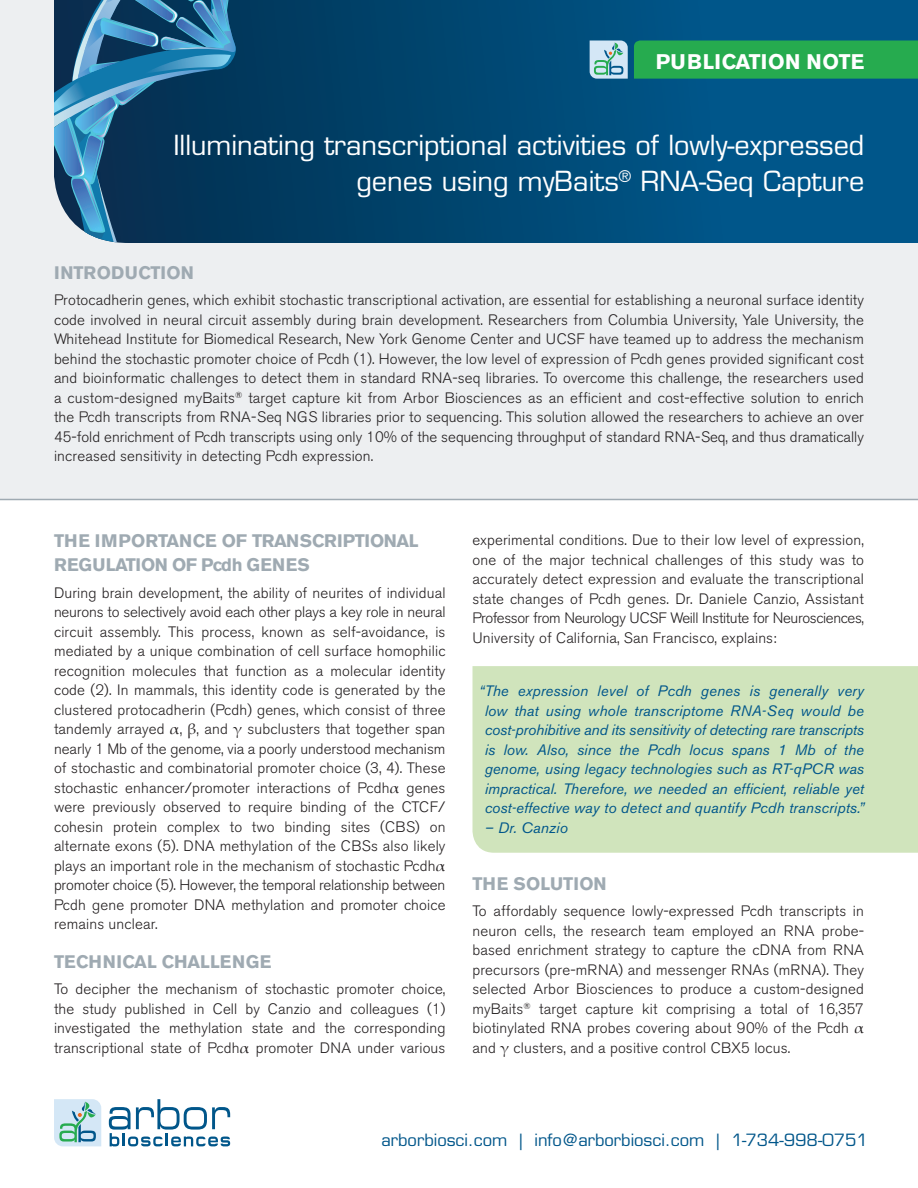
<style>
.page{position:relative;width:918px;height:1188px;background:#fff}
.page>*{position:absolute;margin:0;border:0;box-sizing:border-box;transform-origin:0 0}
.t1{font:27px/36px "Eurostile LT Std";color:#fff;text-align:right}
.t2{font:700 21px "Akzidenz Grotesk BE";letter-spacing:.01em;color:#fff}
.t3{font:700 18px/24px "Akzidenz Grotesk BE";color:#9faab2}
.t4{font:16.5px "Eurostile LT Std";color:#00568a}
.t5{font:300 15px/19.5px "Akzidenz Grotesk BE";letter-spacing:.01em;color:#231f20;text-align:justify}
.t6{font:italic 15px/19.5px "Akzidenz Grotesk BE";color:#00568a;text-align:center}
.s1{font-family:"Palatino";font-weight:400}
</style>
<div class="page">
<div style="left:472px;top:666px;width:446px;height:187px;background:#d0e4bc"></div>
<div style="left:0;top:0;width:918px;height:500px;background:#edeff1"></div>
<hr style="left:0;top:499px;width:918px;height:1px;background:#9faab2">
<svg style="left:504px;top:0;width:414px;height:243px;background:#005283"></svg>
<svg style="left:237px;top:0;width:267px;height:243px;background:#003f67"></svg>
<svg style="left:54px;top:0;width:183px;height:243px;background:#235b80"></svg>
<div style="left:634px;top:40px;width:284px;height:39px;background:#26ab4f"></div>
<svg style="left:590px;top:40px;width:38px;height:39px"></svg>
<svg style="left:109px;top:1099px;width:121px;height:47px"></svg>
<svg style="left:54px;top:1099px;width:47px;height:47px;background:#b0d4d9"></svg>
<p class="t2" style="left:656px;top:49px;width:210px">PUBLICATION NOTE</p>
<p class="t1" style="left:173px;top:128px;width:692px">Illuminating transcriptional activities of lowly-expressed genes using myBaits<sup>®</sup> RNA-Seq Capture</p>
<p class="t3" style="left:54px;top:261px;width:141px">INTRODUCTION</p>
<p class="t5" style="left:54px;top:291px;width:812px">Protocadherin genes, which exhibit stochastic transcriptional activation, are essential for establishing a neuronal surface identity code involved in neural circuit assembly during brain development. Researchers from Columbia University, Yale University, the Whitehead Institute for Biomedical Research, New York Genome Center and UCSF have teamed up to address the mechanism behind the stochastic promoter choice of Pcdh (1). However, the low level of expression of Pcdh genes provided significant cost and bioinformatic challenges to detect them in standard RNA-seq libraries. To overcome this challenge, the researchers used a custom-designed myBaits<sup>®</sup> target capture kit from Arbor Biosciences as an efficient and cost-effective solution to enrich the Pcdh transcripts from RNA-Seq NGS libraries prior to sequencing. This solution allowed the researchers to achieve an over 45-fold enrichment of Pcdh transcripts using only 10% of the sequencing throughput of standard RNA-Seq, and thus dramatically increased sensitivity in detecting Pcdh expression.</p>
<p class="t3" style="left:54px;top:529px;width:366px">THE IMPORTANCE OF TRANSCRIPTIONAL<br>REGULATION OF Pcdh GENES</p>
<p class="t5" style="left:54px;top:583px;width:393px">During brain development, the ability of neurites of individual neurons to selectively avoid each other plays a key role in neural circuit assembly. This process, known as self-avoidance, is mediated by a unique combination of cell surface homophilic recognition molecules that function as a molecular identity code (2). In mammals, this identity code is generated by the clustered protocadherin (Pcdh) genes, which consist of three tandemly arrayed <span class="s1">α</span>, <span class="s1">β</span>, and <span class="s1">γ</span> subclusters that together span nearly 1 Mb of the genome, via a poorly understood mechanism of stochastic and combinatorial promoter choice (3, 4). These stochastic enhancer/promoter interactions of Pcdh<span class="s1">α</span> genes were previously observed to require binding of the CTCF/ cohesin protein complex to two binding sites (CBS) on alternate exons (5). DNA methylation of the CBSs also likely plays an important role in the mechanism of stochastic Pcdh<span class="s1">α </span>promoter choice (5). However, the temporal relationship between Pcdh gene promoter DNA methylation and promoter choice remains unclear.</p>
<p class="t3" style="left:54px;top:950px;width:219px">TECHNICAL CHALLENGE</p>
<p class="t5" style="left:54px;top:980px;width:393px">To decipher the mechanism of stochastic promoter choice, the study published in Cell by Canzio and colleagues (1) investigated the methylation state and the corresponding transcriptional state of Pcdh<span class="s1">α</span> promoter DNA under various</p>
<p class="t5" style="left:472px;top:530px;width:393px">experimental conditions. Due to their low level of expression, one of the major technical challenges of this study was to accurately detect expression and evaluate the transcriptional state changes of Pcdh genes. Dr. Daniele Canzio, Assistant Professor from Neurology UCSF Weill Institute for Neurosciences, University of California, San Francisco, explains:</p>
<p class="t6" style="left:479px;top:681px;width:386px">“The expression level of Pcdh genes is generally very low that using whole transcriptome RNA-Seq would be cost-prohibitive and its sensitivity of detecting rare transcripts is low. Also, since the Pcdh locus spans 1 Mb of the genome, using legacy technologies such as RT-qPCR was impractical. Therefore, we needed an efficient, reliable yet cost-effective way to detect and quantify Pcdh transcripts.”</p>
<p class="t6" style="left:485px;top:818px;width:85px">– Dr. Canzio</p>
<p class="t3" style="left:472px;top:872px;width:136px">THE SOLUTION</p>
<p class="t5" style="left:472px;top:902px;width:393px">To affordably sequence lowly-expressed Pcdh transcripts in neuron cells, the research team employed an RNA probe&shy;based enrichment strategy to capture the cDNA from RNA precursors (pre-mRNA) and messenger RNAs (mRNA). They selected Arbor Biosciences to produce a custom-designed myBaits<sup>®</sup> target capture kit comprising a total of 16,357 biotinylated RNA probes covering about 90% of the Pcdh <span class="s1">α </span>and <span class="s1">γ</span> clusters, and a positive control CBX5 locus.</p>
<p class="t4" style="left:381px;top:1130px;width:488px">arborbiosci.com | info@arborbiosci.com | 1-734-998-0751</p>
</div>
